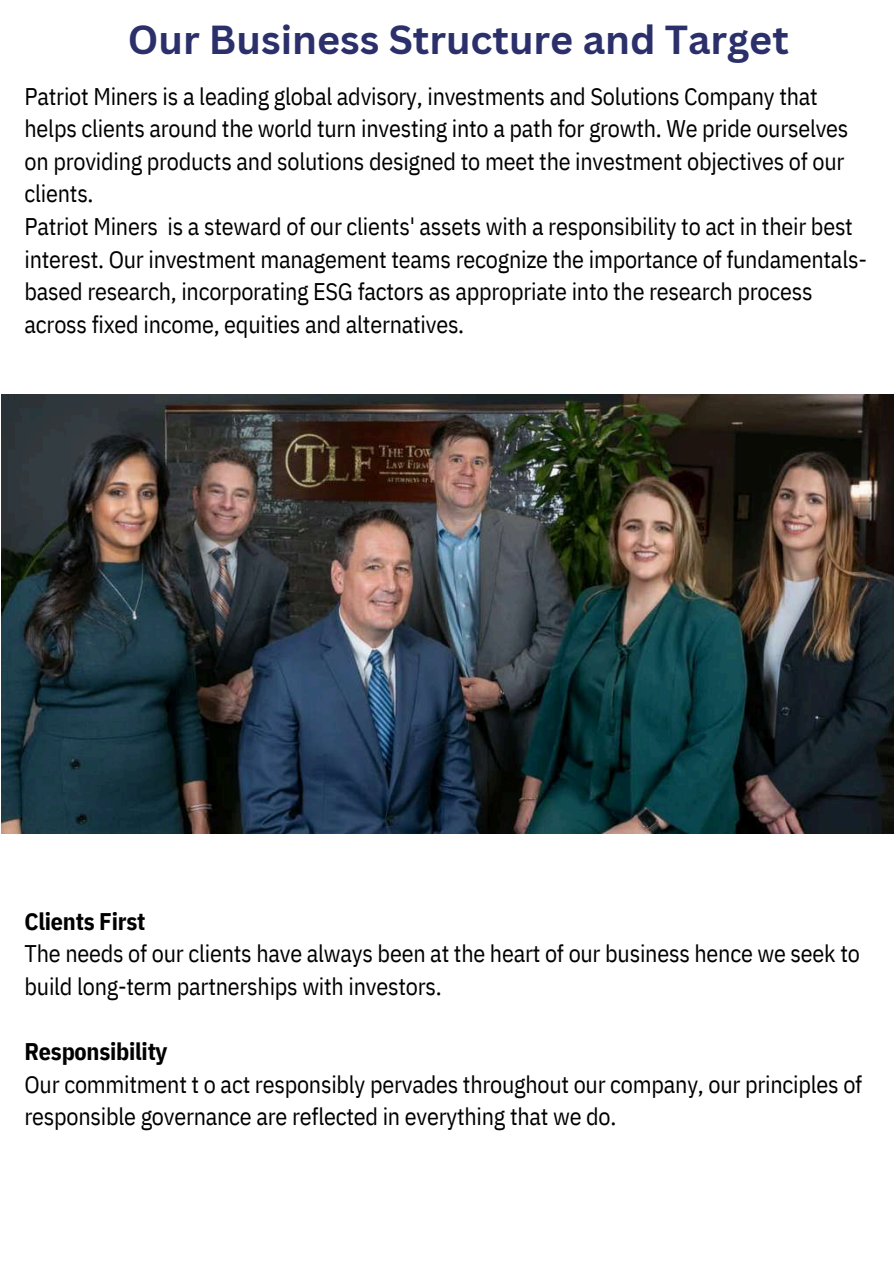
<style>
.page{position:relative;width:894px;height:1264px;background:#fff}
.page>*{position:absolute;margin:0;border:0;box-sizing:border-box;transform-origin:0 0}
.t1{font:700 39.45px "Canva Sans";color:#2b306b}
.t2{font:24px/32.7px "IBM Plex Sans Cond";letter-spacing:-.01em;color:#000}
.t3{font:700 24px "IBM Plex Sans Cond";letter-spacing:-.01em;color:#000}
</style>
<div class="page">
<img style="left:2px;top:394px;width:891px;height:439px">
<h1 class="t1" style="left:128px;top:12px;width:662px">Our Business Structure and Target</h1>
<p class="t2" style="left:25px;top:79px;width:843px">Patriot Miners is a leading global advisory, investments and Solutions Company that helps clients around the world turn investing into a path for growth. We pride ourselves on providing products and solutions designed to meet the investment objectives of our clients.<br>Patriot Miners is a steward of our clients' assets with a responsibility to act in their best interest. Our investment management teams recognize the importance of fundamentals&shy;based research, incorporating ESG factors as appropriate into the research process across fixed income, equities and alternatives.</p>
<p class="t3" style="left:25px;top:905px;width:122px">Clients First</p>
<p class="t2" style="left:25px;top:936px;width:836px">The needs of our clients have always been at the heart of our business hence we seek to build long-term partnerships with investors.</p>
<p class="t3" style="left:25px;top:1035px;width:144px">Responsibility</p>
<p class="t2" style="left:25px;top:1067px;width:839px">Our commitment t o act responsibly pervades throughout our company, our principles of responsible governance are reflected in everything that we do.</p>
</div>
